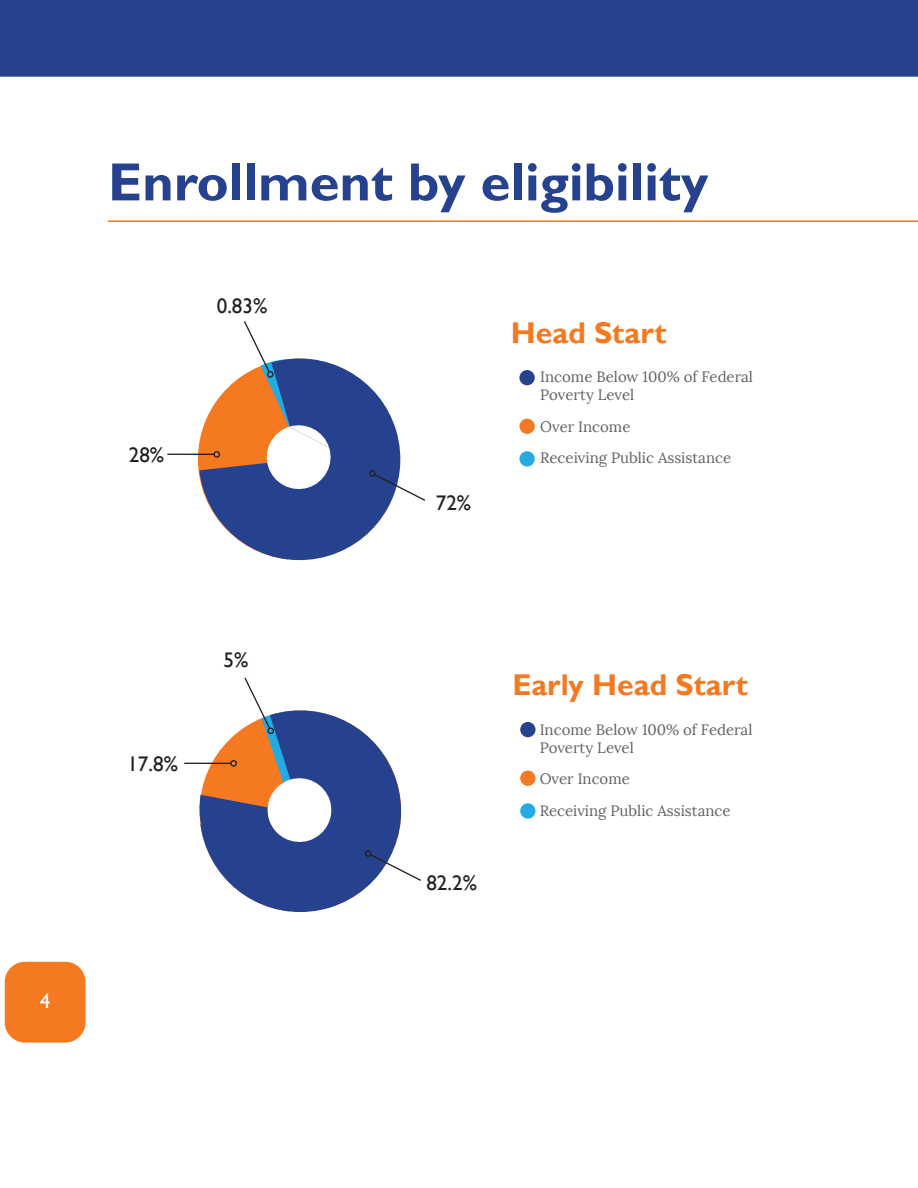
<style>
.page{position:relative;width:918px;height:1188px;background:#fff}
.page>*{position:absolute;margin:0;border:0;box-sizing:border-box;transform-origin:0 0}
.t1{font:700 54px "Gill Sans";color:#26428e}
.t2{font:700 30px "Gill Sans";color:#f47920}
.t3{font:21.15px "Gill Sans";color:#231f20}
.t4{font:21px "Gill Sans";color:#fff}
.t5{font:15px/18px "Lora";color:#636366}
</style>
<div class="page">
<div style="left:5px;top:962px;width:81px;height:81px;background:#f47920;border-radius:20px"></div>
<div style="left:0;top:0;width:918px;height:77px;background:#26428e"></div>
<hr style="left:108px;top:220px;width:810px;height:2px;background:#f47920">
<div style="left:520px;top:722px;width:16px;height:15px;background:#26428e;border-radius:50%"></div>
<div style="left:520px;top:771px;width:16px;height:15px;background:#f47920;border-radius:50%"></div>
<div style="left:520px;top:803px;width:16px;height:16px;background:#24abe3;border-radius:50%"></div>
<svg style="left:205px;top:716px;width:197px;height:196px;fill:#26428e"></svg>
<hr style="left:184px;top:763px;width:47px;height:1px;background:#231f20">
<div style="left:519px;top:370px;width:16px;height:15px;background:#26428e;border-radius:50%"></div>
<div style="left:519px;top:419px;width:16px;height:15px;background:#f47920;border-radius:50%"></div>
<div style="left:519px;top:451px;width:16px;height:16px;background:#24abe3;border-radius:50%"></div>
<hr style="left:167px;top:454px;width:47px;height:1px;background:#231f20">
<svg style="left:199px;top:364px;width:202px;height:197px;fill:#26428e"></svg>
<svg style="left:199px;top:677px;width:136px;height:169px"></svg>
<svg style="left:225px;top:319px;width:109px;height:174px"></svg>
<svg style="left:368px;top:469px;width:58px;height:50px"></svg>
<svg style="left:364px;top:849px;width:57px;height:51px"></svg>
<p class="t4" style="left:40px;top:989px;width:12px">4</p>
<p class="t1" style="left:108px;top:150px;width:602px">Enrollment by eligibility</p>
<p class="t3" style="left:129px;top:443px;width:37px">28%</p>
<p class="t3" style="left:217px;top:294px;width:52px">0.83%</p>
<p class="t3" style="left:127px;top:752px;width:52px">17.8%</p>
<p class="t3" style="left:224px;top:648px;width:26px">5%</p>
<p class="t3" style="left:436px;top:490px;width:37px">72%</p>
<p class="t2" style="left:511px;top:315px;width:157px">Head Start</p>
<p class="t5" style="left:540px;top:368px;width:214px">Income Below 100% of Federal<br>Poverty Level</p>
<p class="t5" style="left:540px;top:417px;width:92px">Over Income</p>
<p class="t5" style="left:540px;top:449px;width:192px">Receiving Public Assistance</p>
<p class="t3" style="left:426px;top:870px;width:52px">82.2%</p>
<p class="t2" style="left:512px;top:666px;width:237px">Early Head Start</p>
<p class="t5" style="left:540px;top:721px;width:214px">Income Below 100% of Federal<br>Poverty Level</p>
<p class="t5" style="left:540px;top:770px;width:92px">Over Income</p>
<p class="t5" style="left:540px;top:802px;width:192px">Receiving Public Assistance</p>
</div>
